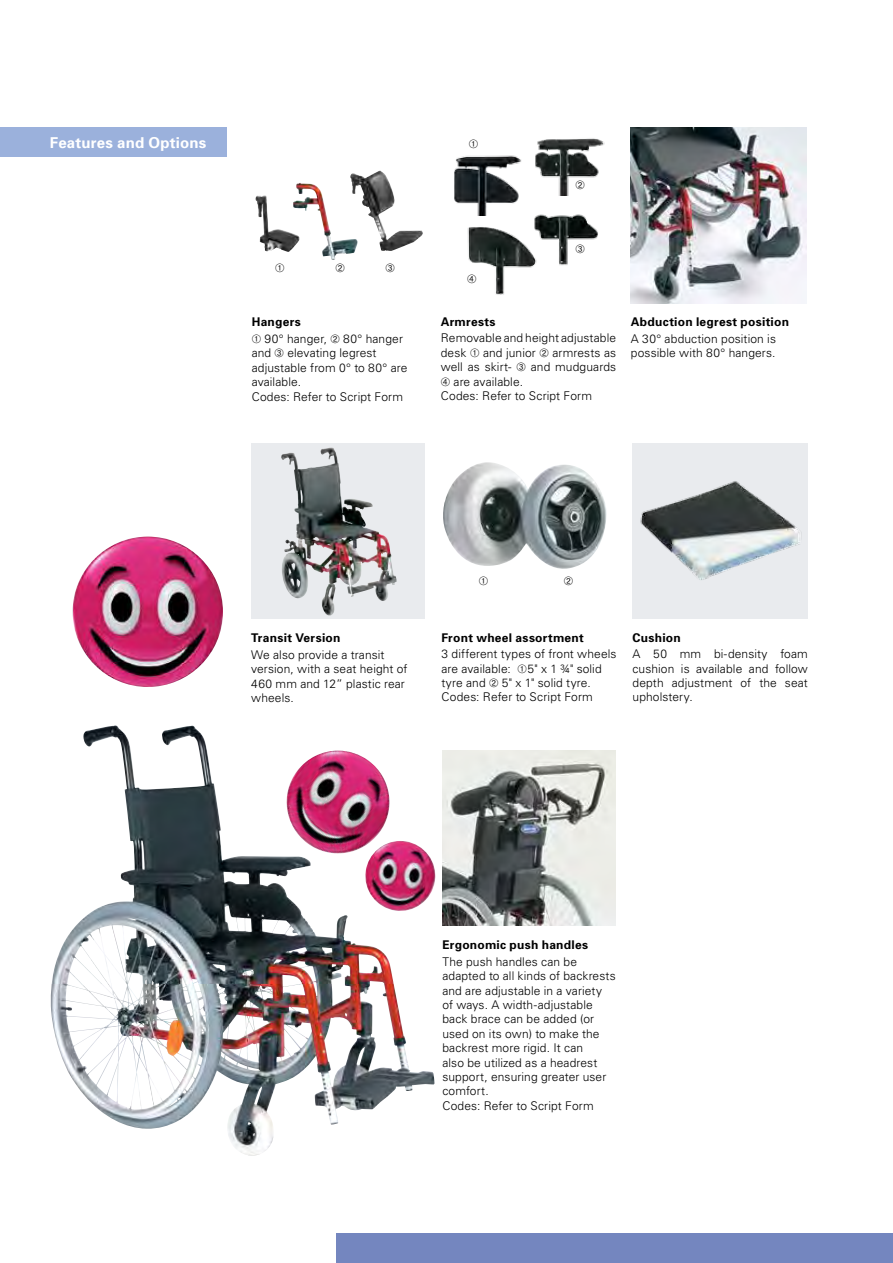
<style>
.page{position:relative;width:893px;height:1263px;background:#fff}
.page>*{position:absolute;margin:0;border:0;box-sizing:border-box;transform-origin:0 0}
.t1{font:700 15px "Univers";letter-spacing:.015em;color:#fff}
.t2{font:300 12px/14.4px "Univers";letter-spacing:.01em;color:#000}
.t3{font:700 12px "Univers";letter-spacing:.025em;color:#000}
.s1{font-weight:700}
</style>
<div class="page">
<div style="left:337px;top:1233px;width:556px;height:30px;background:#7486bf"></div>
<img style="left:442px;top:750px;width:174px;height:176px">
<div style="left:0;top:128px;width:227px;height:29px;background:#9bb1dc"></div>
<img style="left:73px;top:536px;width:150px;height:151px;border-radius:75px">
<img style="left:631px;top:128px;width:175px;height:175px">
<div style="left:632px;top:443px;width:176px;height:175px;background:#e9ebee"></div>
<img style="left:640px;top:481px;width:162px;height:99px">
<svg style="left:251px;top:444px;width:173px;height:175px;fill:#e9ebee"></svg>
<img style="left:281px;top:448px;width:54px;height:121px">
<img style="left:296px;top:183px;width:59px;height:77px">
<img style="left:350px;top:171px;width:73px;height:80px">
<img style="left:255px;top:195px;width:45px;height:57px">
<img style="left:443px;top:462px;width:164px;height:107px">
<img style="left:535px;top:138px;width:70px;height:48px">
<img style="left:454px;top:155px;width:68px;height:59px">
<img style="left:467px;top:214px;width:51px;height:81px">
<img style="left:518px;top:186px;width:80px;height:82px">
<img style="left:50px;top:726px;width:385px;height:430px">
<svg style="left:576px;top:181px;width:8px;height:9px"></svg>
<svg style="left:576px;top:245px;width:8px;height:8px"></svg>
<svg style="left:468px;top:274px;width:8px;height:9px"></svg>
<p class="t1" style="left:50px;top:134px;width:158px">Features and Options</p>
<p class="t2" style="left:252px;top:314px;width:153px;line-height:16.5px"><span class="s1">Hangers<br></span>➀ 90° hanger, ➁ 80° hanger</p>
<p class="t2" style="left:252px;top:345px;width:157px">and ➂ elevating legrest adjustable from 0° to 80° are available.<br>Codes: Refer to Script Form</p>
<p class="t3" style="left:441px;top:314px;width:56px">Armrests</p>
<p class="t2" style="left:441px;top:330px;width:177px">Removable and height adjustable desk ➀ and junior ➁ armrests as well as skirt- ➂ and mudguards<br>➃ are available.<br>Codes: Refer to Script Form</p>
<p class="t3" style="left:631px;top:314px;width:160px">Abduction legrest position</p>
<p class="t2" style="left:631px;top:331px;width:147px">A 30° abduction position is possible with 80° hangers.</p>
<p class="t3" style="left:251px;top:630px;width:91px">Transit Version</p>
<p class="t2" style="left:251px;top:647px;width:158px">We also provide a transit version, with a seat height of<br>460 mm and 12” plastic rear wheels.</p>
<p class="t3" style="left:441px;top:630px;width:144px">Front wheel assortment</p>
<p class="t2" style="left:441px;top:646px;width:177px">3 different types of front wheels are available: ➀5" x 1 ¾" solid tyre and ➁ 5" x 1" solid tyre.<br>Codes: Refer to Script Form</p>
<p class="t3" style="left:632px;top:630px;width:50px">Cushion</p>
<p class="t2" style="left:632px;top:646px;width:177px;text-align:justify">A 50 mm bi-density foam cushion is available and follow depth adjustment of the seat upholstery.</p>
<p class="t3" style="left:442px;top:937px;width:147px">Ergonomic push handles</p>
<p class="t2" style="left:442px;top:954px;width:175px">The push handles can be adapted to all kinds of backrests and are adjustable in a variety of ways. A width-adjustable back brace can be added (or used on its own) to make the backrest more rigid. It can<br>also be utilized as a headrest support, ensuring greater user comfort.<br>Codes: Refer to Script Form</p>
</div>
